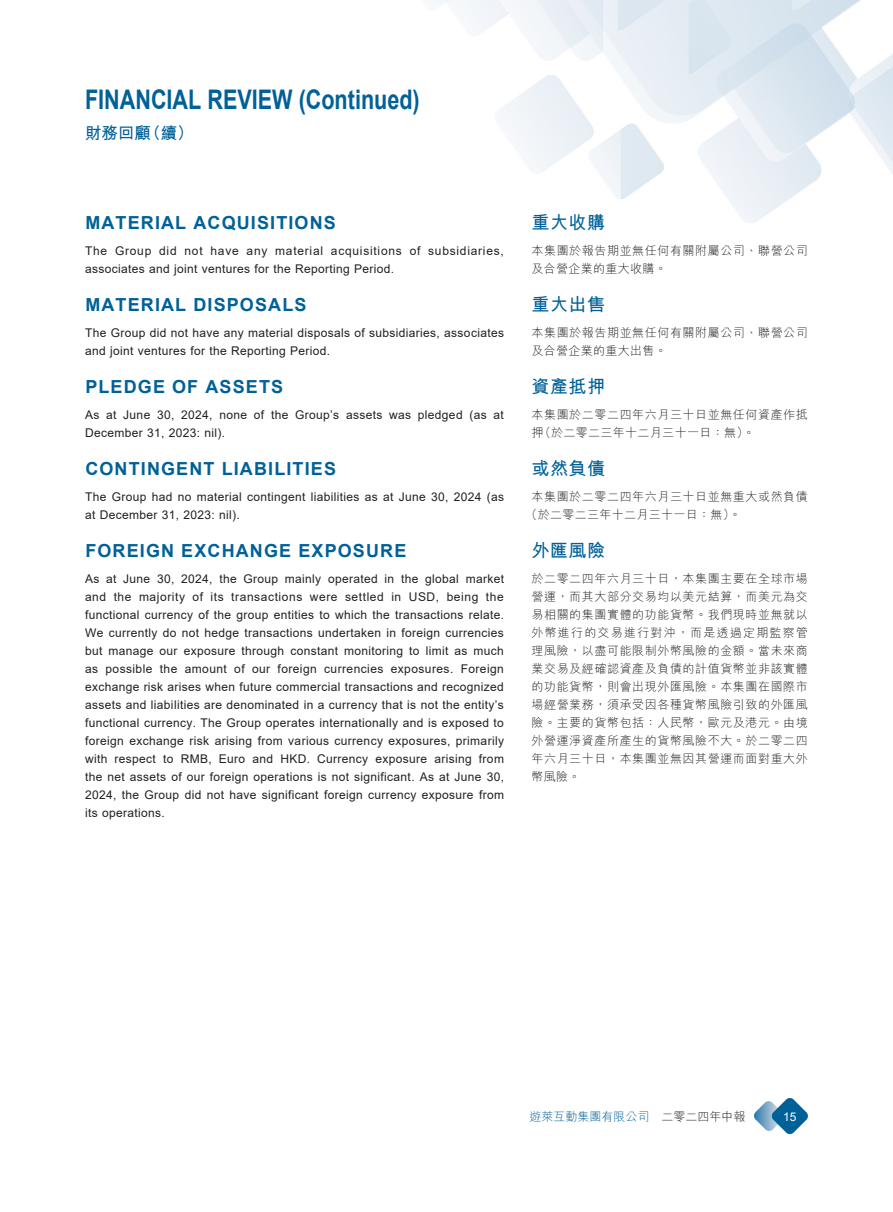
<style>
.page{position:relative;width:893px;height:1212px;background:#fff}
.page>*{position:absolute;margin:0;border:0;box-sizing:border-box;transform-origin:0 0}
.t1{font:700 27px "Arial";color:#006198;scale:.8 1}
.t2{font:700 18px "Arial";letter-spacing:.065em;color:#006198}
.t3{font:700 18px "M Hei HK";letter-spacing:.03em;color:#006198}
.t4{font:700 16.5px "M Hei HK";color:#006198}
.t5{font:12px/18px "Arial";letter-spacing:.03em;color:#231f20}
.t6{font:300 12px/18px "M Hei HK";letter-spacing:.05em;color:#231f20}
.t7{font:12px/18px "Arial";letter-spacing:.06em;color:#231f20}
.t8{font:300 12px "M Hei HK";color:#006198}
.t9{font:12px "Arial";color:#fff}
.s1{color:#231f20}
</style>
<div class="page">
<svg style="left:754px;top:1098px;width:54px;height:36px"></svg>
<img style="left:438px;top:0;width:455px;height:223px">
<h1 class="t1" style="left:85px;top:81px;width:420px">FINANCIAL REVIEW (Continued)</h1>
<h3 class="t4" style="left:85px;top:121px;width:110px">財務回顧（續）</h3>
<h2 class="t2" style="left:85px;top:210px;width:252px">MATERIAL ACQUISITIONS</h2>
<p class="t7" style="left:85px;top:242px;width:420px">The Group did not have any material acquisitions of subsidiaries, associates and joint ventures for the Reporting Period.</p>
<h2 class="t2" style="left:85px;top:292px;width:223px">MATERIAL DISPOSALS</h2>
<p class="t5" style="left:85px;top:324px;width:420px">The Group did not have any material disposals of subsidiaries, associates and joint ventures for the Reporting Period.</p>
<h2 class="t2" style="left:85px;top:374px;width:199px">PLEDGE OF ASSETS</h2>
<p class="t5" style="left:85px;top:406px;width:420px">As at June 30, 2024, none of the Group’s assets was pledged (as at<br>December 31, 2023: nil).</p>
<h2 class="t2" style="left:85px;top:456px;width:252px">CONTINGENT LIABILITIES</h2>
<p class="t5" style="left:85px;top:488px;width:420px">The Group had no material contingent liabilities as at June 30, 2024 (as at December 31, 2023: nil).</p>
<h2 class="t2" style="left:85px;top:538px;width:322px">FOREIGN EXCHANGE EXPOSURE</h2>
<p class="t5" style="left:85px;top:570px;width:420px;text-align:justify">As at June 30, 2024, the Group mainly operated in the global market and the majority of its transactions were settled in USD, being the functional currency of the group entities to which the transactions relate.<br>We currently do not hedge transactions undertaken in foreign currencies but manage our exposure through constant monitoring to limit as much as possible the amount of our foreign currencies exposures. Foreign exchange risk arises when future commercial transactions and recognized assets and liabilities are denominated in a currency that is not the entity’s functional currency. The Group operates internationally and is exposed to foreign exchange risk arising from various currency exposures, primarily with respect to RMB, Euro and HKD. Currency exposure arising from the net assets of our foreign operations is not significant. As at June 30, 2024, the Group did not have significant foreign currency exposure from its operations.</p>
<h2 class="t3" style="left:531px;top:209px;width:75px">重大收購</h2>
<p class="t6" style="left:531px;top:242px;width:278px">本集團於報告期並無任何有關附屬公司、聯營公司及合營企業的重大收購。</p>
<h2 class="t3" style="left:531px;top:291px;width:75px">重大出售</h2>
<p class="t6" style="left:531px;top:324px;width:278px">本集團於報告期並無任何有關附屬公司、聯營公司及合營企業的重大出售。</p>
<h2 class="t3" style="left:531px;top:373px;width:75px">資產抵押</h2>
<p class="t6" style="left:531px;top:406px;width:278px">本集團於二零二四年六月三十日並無任何資產作抵押（於二零二三年十二月三十一日：無）。</p>
<h2 class="t3" style="left:531px;top:455px;width:75px">或然負債</h2>
<p class="t6" style="left:525px;top:488px;width:284px;text-indent:6px">本集團於二零二四年六月三十日並無重大或然負債（於二零二三年十二月三十一日：無）。</p>
<h2 class="t3" style="left:531px;top:537px;width:75px">外匯風險</h2>
<p class="t6" style="left:531px;top:570px;width:278px;text-align:justify">於二零二四年六月三十日，本集團主要在全球市場營運，而其大部分交易均以美元結算，而美元為交易相關的集團實體的功能貨幣。我們現時並無就以外幣進行的交易進行對沖，而是透過定期監察管理風險，以盡可能限制外幣風險的金額。當未來商業交易及經確認資產及負債的計值貨幣並非該實體的功能貨幣，則會出現外匯風險。本集團在國際市場經營業務，須承受因各種貨幣風險引致的外匯風險。主要的貨幣包括：人民幣，歐元及港元。由境外營運淨資產所產生的貨幣風險不大。於二零二四年六月三十日，本集團並無因其營運而面對重大外幣風險。</p>
<p class="t8" style="left:529px;top:1110px;width:217px">遊萊互動集團有限公司 <span class="s1">二零二四年中報</span></p>
<p class="t9" style="left:783px;top:1108px;width:15px">15</p>
</div>
